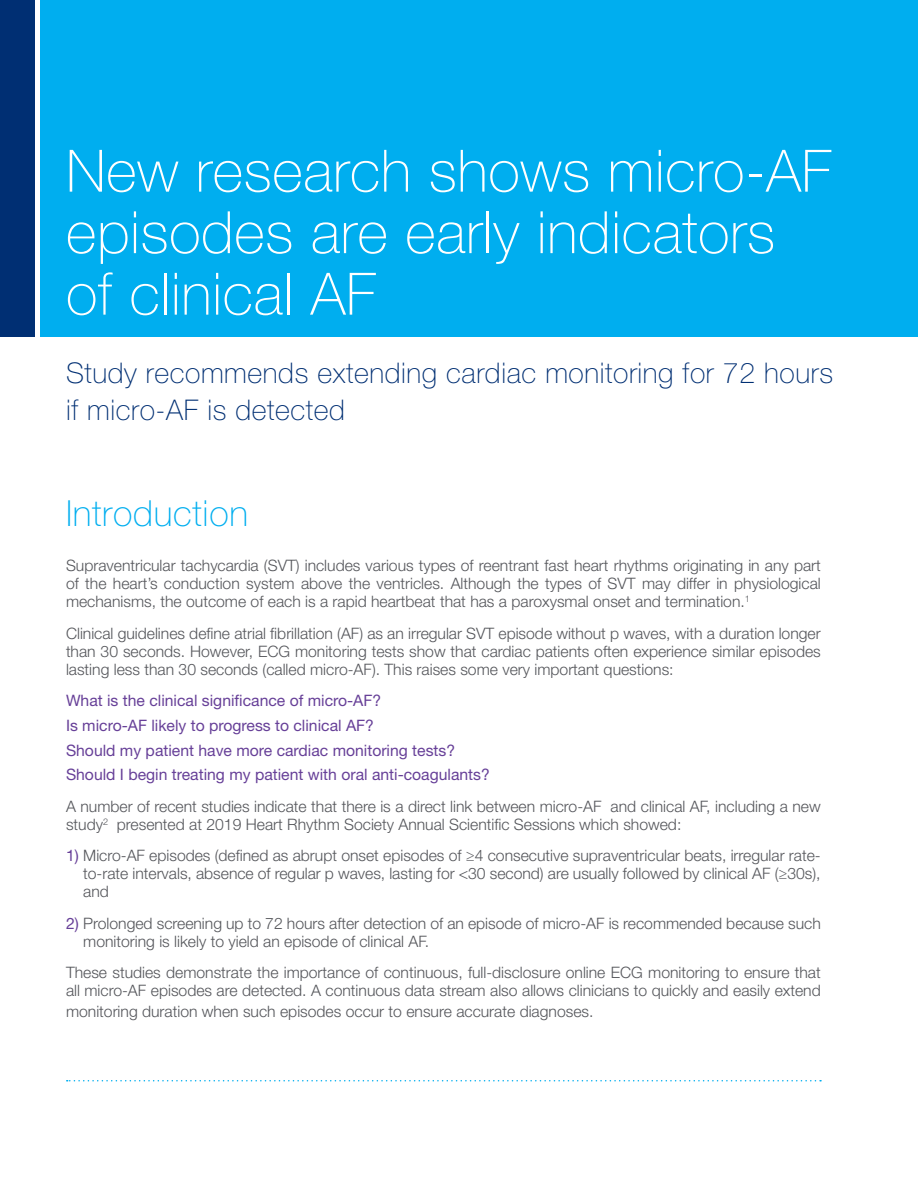
<style>
.page{position:relative;width:918px;height:1188px;background:#fff}
.page>*{position:absolute;margin:0;border:0;box-sizing:border-box;transform-origin:0 0}
.t1{font:100 58.5px/61.5px "Helvetica Neue LT Std";letter-spacing:.01em;color:#fff}
.t2{font:100 36px "Helvetica Neue LT Std";letter-spacing:.02em;color:#00aeef}
.t3{font:100 28.5px/37.5px "Helvetica Neue LT Std";letter-spacing:.02em;color:#002f73}
.t4{font:300 15.75px/18px "Helvetica Neue LT Std";color:#54555a;text-align:justify}
.t5{font:15.75px "Helvetica Neue LT Std";color:#674098}
.s1{font-weight:400;color:#674098}
</style>
<div class="page">
<div style="left:40px;top:0;width:878px;height:336px;background:#00aeef"></div>
<div style="left:0;top:0;width:34px;height:337px;background:#002f73"></div>
<svg style="left:67px;top:1080px;width:754px;height:2px"></svg>
<p class="t1" style="left:66px;top:140px;width:767px">New research shows micro-AF episodes are early indicators of clinical AF</p>
<p class="t3" style="left:66px;top:354px;width:769px">Study recommends extending cardiac monitoring for 72 hours if micro-AF is detected</p>
<p class="t2" style="left:66px;top:493px;width:184px">Introduction</p>
<p class="t4" style="left:66px;top:556px;width:756px">Supraventricular tachycardia (SVT) includes various types of reentrant fast heart rhythms originating in any part of the heart’s conduction system above the ventricles. Although the types of SVT may differ in physiological mechanisms, the outcome of each is a rapid heartbeat that has a paroxysmal onset and termination.<sup>1</sup></p>
<p class="t4" style="left:66px;top:624px;width:756px">Clinical guidelines define atrial fibrillation (AF) as an irregular SVT episode without p waves, with a duration longer than 30 seconds. However, ECG monitoring tests show that cardiac patients often experience similar episodes lasting less than 30 seconds (called micro-AF). This raises some very important questions:</p>
<p class="t5" style="left:66px;top:691px;width:317px">What is the clinical significance of micro-AF?</p>
<p class="t5" style="left:66px;top:716px;width:310px">Is micro-AF likely to progress to clinical AF?</p>
<p class="t5" style="left:66px;top:741px;width:391px">Should my patient have more cardiac monitoring tests?</p>
<p class="t5" style="left:66px;top:765px;width:425px">Should I begin treating my patient with oral anti-coagulants?</p>
<p class="t4" style="left:66px;top:797px;width:756px">A number of recent studies indicate that there is a direct link between micro-AF and clinical AF, including a new study<sup>2</sup> presented at 2019 Heart Rhythm Society Annual Scientific Sessions which showed:</p>
<p class="t4" style="left:83px;top:846px;width:739px;text-indent:-17px"><span class="s1">1)</span> Micro-AF episodes (defined as abrupt onset episodes of ≥4 consecutive supraventricular beats, irregular rate&shy;to-rate intervals, absence of regular p waves, lasting for &lt;30 second) are usually followed by clinical AF (≥30s), and</p>
<p class="t4" style="left:83px;top:914px;width:739px;text-indent:-17px"><span class="s1">2)</span> Prolonged screening up to 72 hours after detection of an episode of micro-AF is recommended because such monitoring is likely to yield an episode of clinical AF.</p>
<p class="t4" style="left:66px;top:963px;width:756px">These studies demonstrate the importance of continuous, full-disclosure online ECG monitoring to ensure that all micro-AF episodes are detected. A continuous data stream also allows clinicians to quickly and easily extend</p>
<p class="t4" style="left:66px;top:1002px;width:529px">monitoring duration when such episodes occur to ensure accurate diagnoses.</p>
</div>
